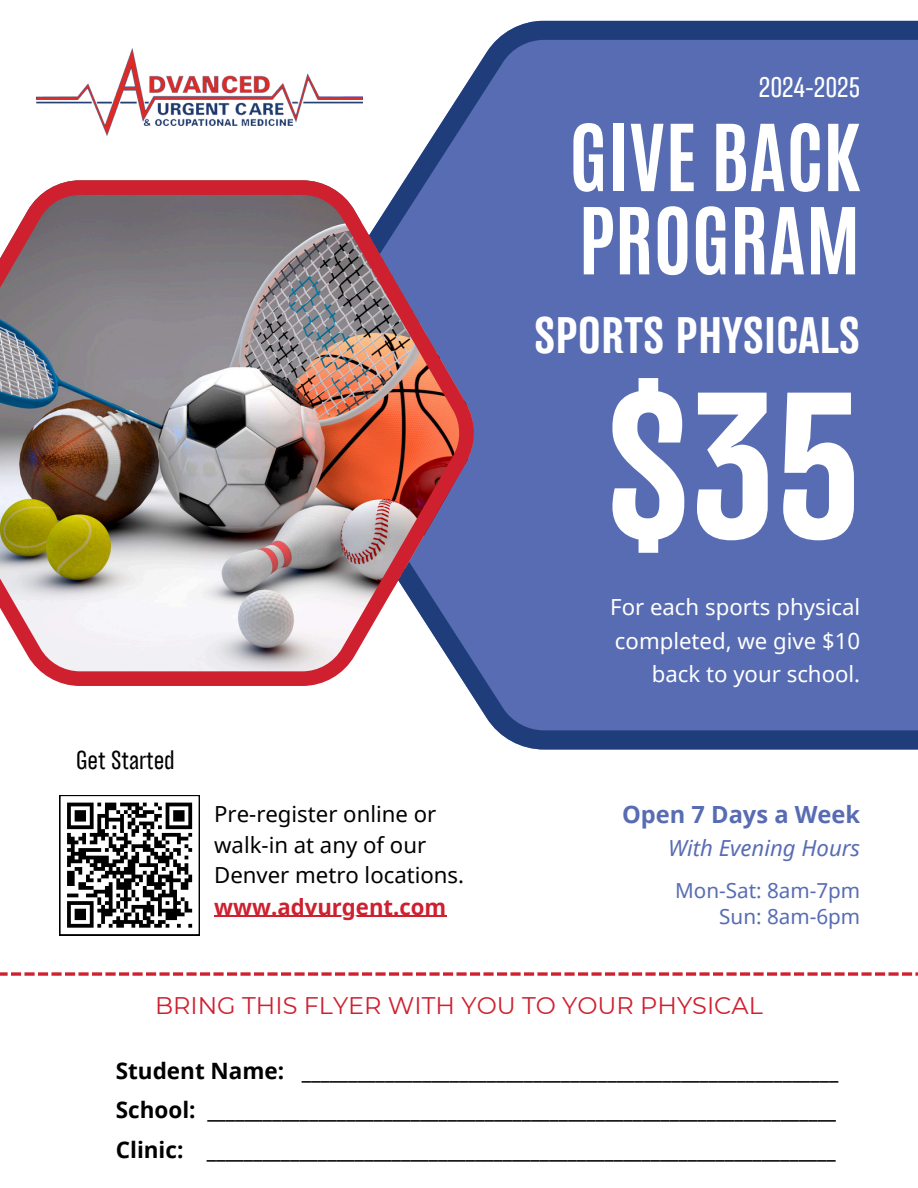
<style>
.page{position:relative;width:918px;height:1188px;background:#fff}
.page>*{position:absolute;margin:0;border:0;box-sizing:border-box;transform-origin:0 0}
.t1{font:700 189.15px "TT Backwards Sans";color:#fff}
.t2{font:700 78.3px/83.2px "Antonio";color:#fff}
.t3{font:700 46.8px "TT Backwards Sans";color:#fff}
.t4{font:25.8px "TT Backwards Sans";color:#fff}
.t5{font:24px "Montserrat";color:#ce202f}
.t6{font:700 23.7px "Noto Sans";color:#576cb3}
.t7{font:23.7px "TT Backwards Sans";color:#000}
.t8{font:700 22.5px/39.3px "Noto Sans";color:#000;text-align:justify}
.t9{font:22.2px/30.3px "Noto Sans";color:#000}
.t10{font:22.2px/33.8px "Noto Sans";color:#fff;text-align:right}
.t11{font:700 22.2px "Noto Sans";color:#ce202f}
.t12{font:italic 22.2px "Noto Sans";color:#576cb3}
.t13{font:20.7px "Noto Sans";color:#576cb3}
</style>
<div class="page">
<svg style="left:404px;top:21px;width:514px;height:728px;background:#5a6fb3"></svg>
<img style="left:0;top:180px;width:474px;height:506px">
<img style="left:37px;top:49px;width:326px;height:86px">
<svg style="left:0;top:972px;width:8px;height:4px"></svg>
<svg style="left:11px;top:972px;width:10px;height:4px"></svg>
<svg style="left:24px;top:972px;width:11px;height:4px"></svg>
<svg style="left:38px;top:972px;width:10px;height:4px"></svg>
<svg style="left:51px;top:972px;width:11px;height:4px"></svg>
<svg style="left:65px;top:972px;width:10px;height:4px"></svg>
<svg style="left:78px;top:972px;width:11px;height:4px"></svg>
<svg style="left:92px;top:972px;width:10px;height:4px"></svg>
<svg style="left:105px;top:972px;width:11px;height:4px"></svg>
<svg style="left:119px;top:972px;width:10px;height:4px"></svg>
<svg style="left:132px;top:972px;width:11px;height:4px"></svg>
<svg style="left:146px;top:972px;width:10px;height:4px"></svg>
<svg style="left:159px;top:972px;width:11px;height:4px"></svg>
<svg style="left:173px;top:972px;width:10px;height:4px"></svg>
<svg style="left:186px;top:972px;width:11px;height:4px"></svg>
<svg style="left:200px;top:972px;width:10px;height:4px"></svg>
<svg style="left:213px;top:972px;width:11px;height:4px"></svg>
<svg style="left:227px;top:972px;width:10px;height:4px"></svg>
<svg style="left:240px;top:972px;width:11px;height:4px"></svg>
<svg style="left:254px;top:972px;width:10px;height:4px"></svg>
<svg style="left:267px;top:972px;width:11px;height:4px"></svg>
<svg style="left:281px;top:972px;width:10px;height:4px"></svg>
<svg style="left:294px;top:972px;width:11px;height:4px"></svg>
<svg style="left:308px;top:972px;width:10px;height:4px"></svg>
<svg style="left:321px;top:972px;width:11px;height:4px"></svg>
<svg style="left:335px;top:972px;width:10px;height:4px"></svg>
<svg style="left:348px;top:972px;width:11px;height:4px"></svg>
<svg style="left:362px;top:972px;width:10px;height:4px"></svg>
<svg style="left:375px;top:972px;width:11px;height:4px"></svg>
<svg style="left:389px;top:972px;width:10px;height:4px"></svg>
<svg style="left:402px;top:972px;width:11px;height:4px"></svg>
<svg style="left:416px;top:972px;width:10px;height:4px"></svg>
<svg style="left:429px;top:972px;width:11px;height:4px"></svg>
<svg style="left:443px;top:972px;width:10px;height:4px"></svg>
<svg style="left:456px;top:972px;width:11px;height:4px"></svg>
<svg style="left:470px;top:972px;width:10px;height:4px"></svg>
<svg style="left:483px;top:972px;width:11px;height:4px"></svg>
<svg style="left:497px;top:972px;width:10px;height:4px"></svg>
<svg style="left:510px;top:972px;width:11px;height:4px"></svg>
<svg style="left:524px;top:972px;width:10px;height:4px"></svg>
<svg style="left:537px;top:972px;width:11px;height:4px"></svg>
<svg style="left:551px;top:972px;width:10px;height:4px"></svg>
<svg style="left:564px;top:972px;width:11px;height:4px"></svg>
<svg style="left:578px;top:972px;width:10px;height:4px"></svg>
<svg style="left:591px;top:972px;width:11px;height:4px"></svg>
<svg style="left:605px;top:972px;width:10px;height:4px"></svg>
<svg style="left:618px;top:972px;width:11px;height:4px"></svg>
<svg style="left:632px;top:972px;width:10px;height:4px"></svg>
<svg style="left:645px;top:972px;width:11px;height:4px"></svg>
<svg style="left:659px;top:972px;width:10px;height:4px"></svg>
<svg style="left:672px;top:972px;width:11px;height:4px"></svg>
<svg style="left:686px;top:972px;width:10px;height:4px"></svg>
<svg style="left:699px;top:972px;width:11px;height:4px"></svg>
<svg style="left:713px;top:972px;width:10px;height:4px"></svg>
<svg style="left:726px;top:972px;width:11px;height:4px"></svg>
<svg style="left:740px;top:972px;width:10px;height:4px"></svg>
<svg style="left:753px;top:972px;width:11px;height:4px"></svg>
<svg style="left:767px;top:972px;width:10px;height:4px"></svg>
<svg style="left:780px;top:972px;width:11px;height:4px"></svg>
<svg style="left:794px;top:972px;width:10px;height:4px"></svg>
<svg style="left:807px;top:972px;width:11px;height:4px"></svg>
<svg style="left:821px;top:972px;width:10px;height:4px"></svg>
<svg style="left:834px;top:972px;width:11px;height:4px"></svg>
<svg style="left:848px;top:972px;width:10px;height:4px"></svg>
<svg style="left:861px;top:972px;width:11px;height:4px"></svg>
<svg style="left:875px;top:972px;width:10px;height:4px"></svg>
<svg style="left:888px;top:972px;width:11px;height:4px"></svg>
<svg style="left:902px;top:972px;width:10px;height:4px"></svg>
<svg style="left:915px;top:972px;width:3px;height:4px"></svg>
<svg style="left:59px;top:795px;width:141px;height:140px"></svg>
<hr style="left:214px;top:916px;width:232px;height:1px;background:#ce202f">
<p class="t4" style="left:759px;top:73px;width:103px">2024-2025</p>
<h3 class="t2" style="left:569px;top:116px;width:292px">GIVE BACK<br>PROGRAM</h3>
<h1 class="t3" style="left:534px;top:310px;width:328px">SPORTS PHYSICALS</h1>
<p class="t1" style="left:605px;top:368px;width:256px">$35</p>
<p class="t7" style="left:76px;top:747px;width:100px">Get Started</p>
<h6 class="t9" style="left:214px;top:799px;width:251px">Pre-register online or walk-in at any of our<br>Denver metro locations.</h6>
<p class="t11" style="left:214px;top:891px;width:234px">www.advurgent.com</p>
<p class="t10" style="left:610px;top:589px;width:252px">For each sports physical completed, we give $10 back to your school.</p>
<p class="t6" style="left:622px;top:798px;width:240px">Open 7 Days a Week</p>
<p class="t12" style="left:668px;top:832px;width:194px">With Evening Hours</p>
<p class="t13" style="left:675px;top:876px;width:187px">Mon-Sat: 8am-7pm</p>
<h4 class="t13" style="left:719px;top:902px;width:142px">Sun: 8am-6pm</h4>
<p class="t5" style="left:155px;top:991px;width:609px">BRING THIS FLYER WITH YOU TO YOUR PHYSICAL</p>
<h5 class="t8" style="left:116px;top:1051px;width:724px">Student Name: __________________________________________________________ School: ____________________________________________________________________ Clinic: ____________________________________________________________________</h5>
</div>
